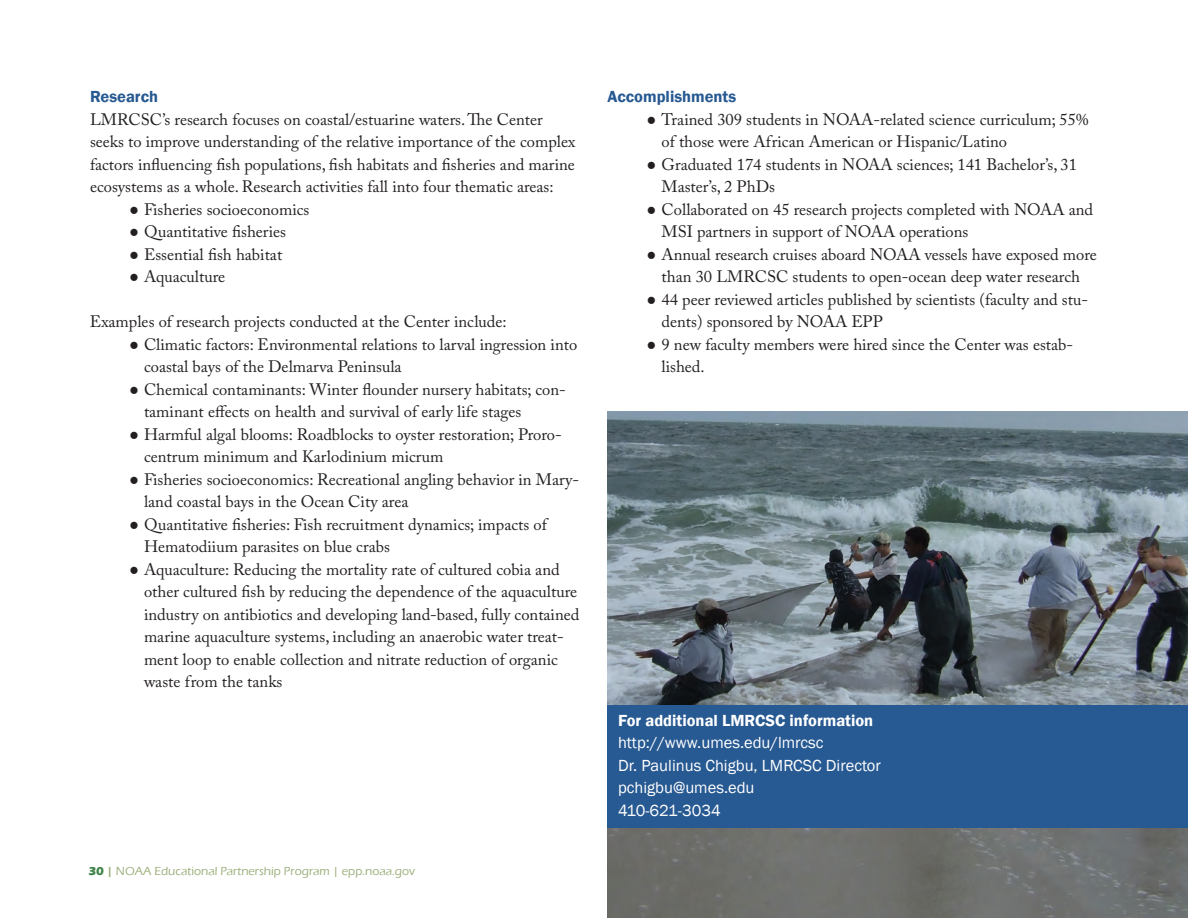
<style>
.page{position:relative;width:1188px;height:918px;background:#fff}
.page>*{position:absolute;margin:0;border:0;box-sizing:border-box;transform-origin:0 0}
.t1{font:16.5px/22.5px "Adobe Caslon Pro";color:#231f20}
.t2{font:16.5px/22.5px "Franklin Gothic";color:#fff}
.t3{font:600 16.5px "Franklin Gothic";color:#fff}
.t4{font:600 16.5px "Franklin Gothic";color:#275992}
.t5{font:500 12px "Eras ITC";color:#9daf7c}
.s1{font-family:"Franklin Gothic"}
.s2{font-weight:700;color:#3e8547}
.s3{font-weight:600}
</style>
<div class="page">
<img style="left:607px;top:411px;width:581px;height:507px">
<div style="left:608px;top:706px;width:580px;height:122px;background:#275992"></div>
<p class="t4" style="left:90px;top:86px;width:70px">Research</p>
<p class="t1" style="left:90px;top:108px;width:487px">LMRCSC’s research focuses on coastal/estuarine waters. The Center seeks to improve understanding of the relative importance of the complex factors influencing fish populations, fish habitats and fisheries and marine ecosystems as a whole. Research activities fall into four thematic areas:</p>
<p class="t1" style="left:129px;top:198px;width:182px"><span class="s1">●</span> Fisheries socioeconomics</p>
<p class="t1" style="left:129px;top:220px;width:159px"><span class="s1">●</span> Quantitative fisheries</p>
<p class="t1" style="left:129px;top:243px;width:155px"><span class="s1">●</span> Essential fish habitat</p>
<p class="t1" style="left:129px;top:265px;width:98px"><span class="s1">●</span> Aquaculture</p>
<p class="t1" style="left:90px;top:310px;width:418px">Examples of research projects conducted at the Center include:</p>
<p class="t1" style="left:144px;top:333px;width:435px;text-indent:-15px"><span class="s1">●</span> Climatic factors: Environmental relations to larval ingression into coastal bays of the Delmarva Peninsula</p>
<p class="t1" style="left:144px;top:378px;width:423px;text-indent:-15px"><span class="s1">●</span> Chemical contaminants: Winter flounder nursery habitats; con&shy;taminant effects on health and survival of early life stages</p>
<p class="t1" style="left:144px;top:423px;width:419px;text-indent:-15px"><span class="s1">●</span> Harmful algal blooms: Roadblocks to oyster restoration; Proro&shy;centrum minimum and Karlodinium micrum</p>
<p class="t1" style="left:144px;top:468px;width:437px;text-indent:-15px"><span class="s1">●</span> Fisheries socioeconomics: Recreational angling behavior in Mary&shy;land coastal bays in the Ocean City area</p>
<p class="t1" style="left:144px;top:513px;width:404px;text-indent:-15px"><span class="s1">●</span> Quantitative fisheries: Fish recruitment dynamics; impacts of<br>Hematodiium parasites on blue crabs</p>
<p class="t1" style="left:144px;top:558px;width:437px;text-indent:-15px"><span class="s1">●</span> Aquaculture: Reducing the mortality rate of cultured cobia and other cultured fish by reducing the dependence of the aquaculture industry on antibiotics and developing land-based, fully contained marine aquaculture systems, including an anaerobic water treat&shy;ment loop to enable collection and nitrate reduction of organic waste from the tanks</p>
<p class="t5" style="left:88px;top:864px;width:328px"><span class="s2">30</span> <span class="s3">|</span> NOAA Educational Partnership Program | epp.noaa.gov</p>
<p class="t4" style="left:608px;top:87px;width:130px">Accomplishments</p>
<p class="t1" style="left:662px;top:108px;width:429px;text-indent:-15px"><span class="s1">●</span> Trained 309 students in NOAA-related science curriculum; 55% of those were African American or Hispanic/Latino</p>
<p class="t1" style="left:662px;top:153px;width:417px;text-indent:-15px"><span class="s1">●</span> Graduated 174 students in NOAA sciences; 141 Bachelor’s, 31<br>Master’s, 2 PhDs</p>
<p class="t1" style="left:662px;top:198px;width:433px;text-indent:-15px"><span class="s1">●</span> Collaborated on 45 research projects completed with NOAA and<br>MSI partners in support of NOAA operations</p>
<p class="t1" style="left:647px;top:243px;width:452px;text-align:center"><span class="s1">●</span> Annual research cruises aboard NOAA vessels have exposed more than 30 LMRCSC students to open-ocean deep water research</p>
<p class="t1" style="left:662px;top:288px;width:428px;text-indent:-15px"><span class="s1">●</span> 44 peer reviewed articles published by scientists (faculty and stu&shy;dents) sponsored by NOAA EPP</p>
<p class="t1" style="left:662px;top:333px;width:413px;text-indent:-15px"><span class="s1">●</span> 9 new faculty members were hired since the Center was estab&shy;lished.</p>
<p class="t3" style="left:618px;top:710px;width:257px">For additional LMRCSC information</p>
<p class="t2" style="left:618px;top:732px;width:264px">http://www.umes.edu/lmrcsc<br>Dr. Paulinus Chigbu, LMRCSC Director pchigbu@umes.edu<br>410-621-3034</p>
</div>
